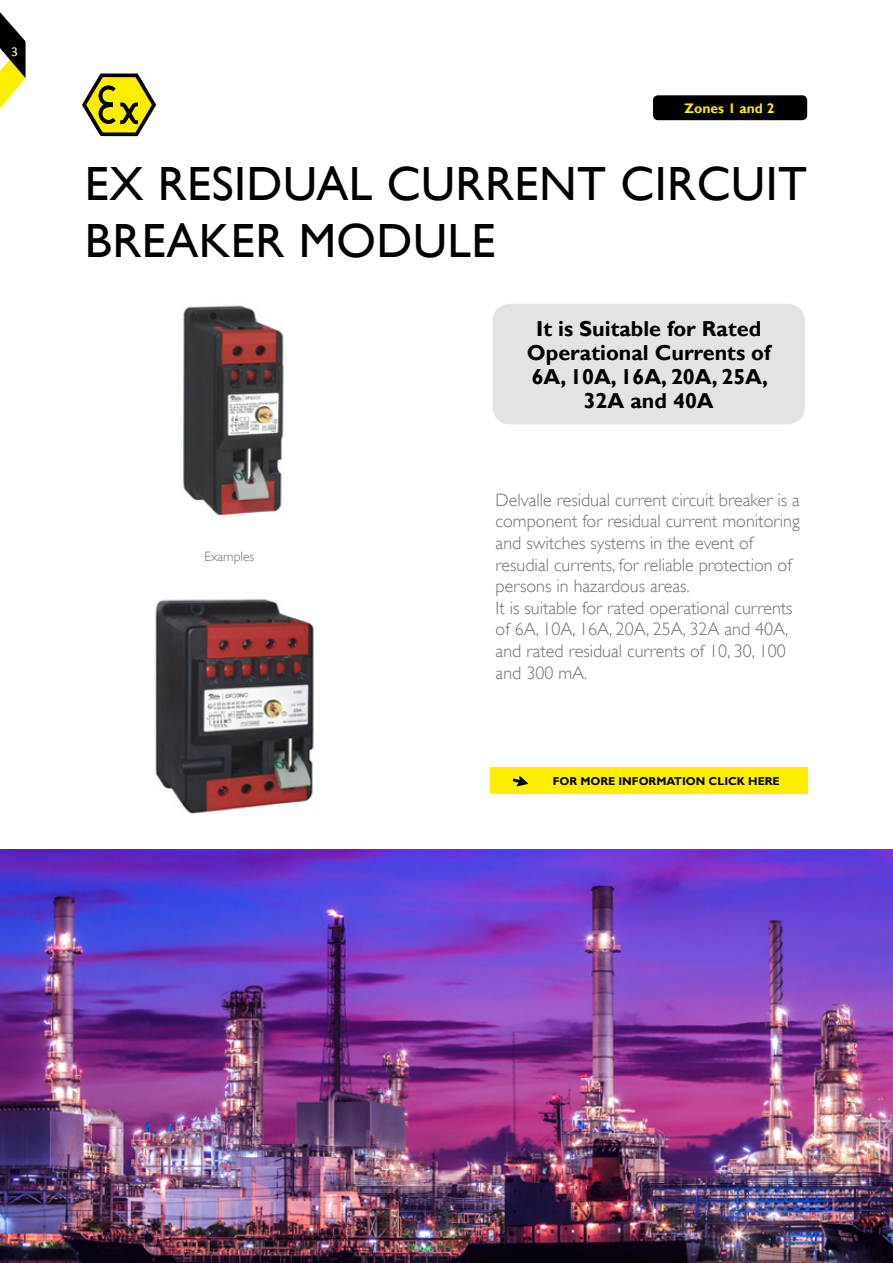
<style>
.page{position:relative;width:893px;height:1263px;background:#fff}
.page>*{position:absolute;margin:0;border:0;box-sizing:border-box;transform-origin:0 0}
.t1{font:48px/57.6px "Gill Sans";letter-spacing:.01em;color:#000}
.t2{font:700 21.6px/24px "Gill Sans";color:#000;text-align:center}
.t3{font:300 18px/21.6px "Gill Sans";color:#706f6f}
.t4{font:700 13.8px "Gill Sans";color:#ffed00}
.t5{font:300 13.5px "Gill Sans";color:#706f6f}
.t6{font:13.5px "Calibri";color:#fff}
.t7{font:700 11.4px "Gill Sans";color:#000}
</style>
<div class="page">
<svg style="left:0;top:12px;width:26px;height:97px"></svg>
<svg style="left:82px;top:73px;width:74px;height:63px"></svg>
<div style="left:492px;top:304px;width:313px;height:120px;background:#e3e3e3;border-radius:18px"></div>
<div style="left:490px;top:767px;width:318px;height:27px;background:#ffed00"></div>
<svg style="left:513px;top:776px;width:15px;height:10px"></svg>
<img style="left:0;top:850px;width:893px;height:413px">
<img style="left:155px;top:598px;width:159px;height:216px">
<img style="left:183px;top:305px;width:101px;height:211px">
<div style="left:653px;top:95px;width:154px;height:25px;background:#000;border-radius:5px"></div>
<p class="t6" style="left:11px;top:43px;width:8px">3</p>
<p class="t4" style="left:685px;top:100px;width:91px">Zones 1 and 2</p>
<h1 class="t1" style="left:85px;top:154px;width:724px">EX RESIDUAL CURRENT CIRCUIT<br>BREAKER MODULE</h1>
<p class="t5" style="left:204px;top:548px;width:51px">Examples</p>
<p class="t2" style="left:527px;top:317px;width:245px">It is Suitable for Rated<br>Operational Currents of<br>6A, 10A, 16A, 20A, 25A,<br>32A and 40A</p>
<p class="t3" style="left:496px;top:489px;width:306px">Delvalle residual current circuit breaker is a component for residual current monitoring and switches systems in the event of resudial currents, for reliable protection of persons in hazardous areas.<br>It is suitable for rated operational currents of 6A, 10A, 16A, 20A, 25A, 32A and 40A, and rated residual currents of 10, 30, 100 and 300 mA.</p>
<p class="t7" style="left:553px;top:774px;width:229px">FOR MORE INFORMATION CLICK HERE</p>
</div>
